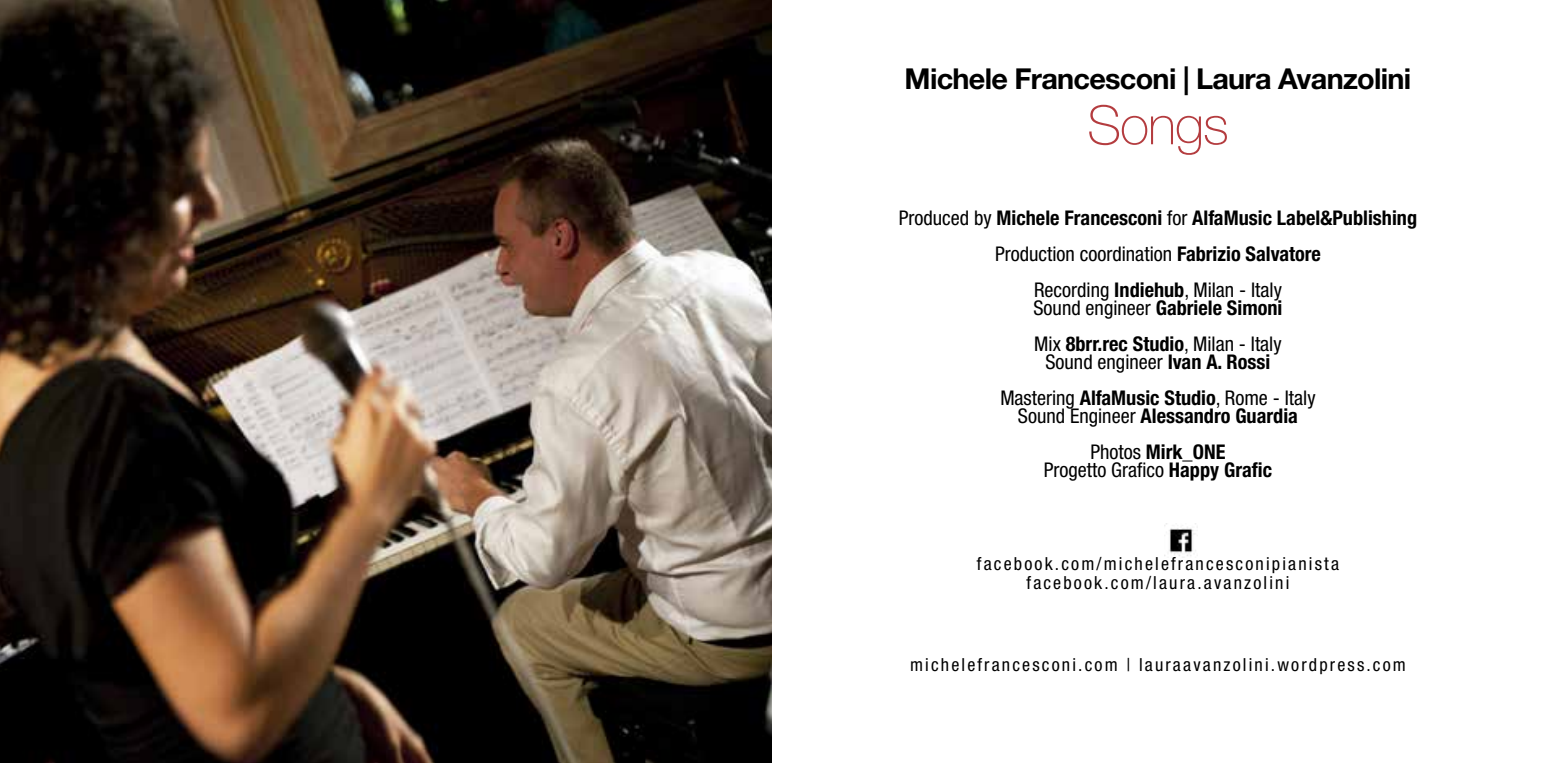
<style>
.page{position:relative;width:1544px;height:763px;background:#fff}
.page>*{position:absolute;margin:0;border:0;box-sizing:border-box;transform-origin:0 0}
.t1{font:100 54px "Helvetica Neue LT Std";letter-spacing:-.02em;color:#b43c3f}
.t2{font:700 28.8px "Helvetica Neue LT Std";letter-spacing:-.025em;color:#000}
.t3{font:700 condensed 20.25px/36px "Helvetica Neue LT Std";color:#000;text-align:center}
.t4{font:condensed 20.25px/36px "Helvetica Neue LT Std";color:#000}
.t5{font:condensed 18px/18.9px "Helvetica Neue LT Std";letter-spacing:.12em;color:#000;text-align:center}
.s1{font-weight:400}
.s2{font-weight:700}
</style>
<div class="page">
<img style="left:1164px;top:523px;width:32px;height:33px">
<img style="left:0;top:0;width:772px;height:762px">
<h2 class="t2" style="left:904px;top:61px;width:508px">Michele Francesconi | Laura Avanzolini</h2>
<h1 class="t1" style="left:1087px;top:94px;width:143px">Songs</h1>
<p class="t3" style="left:899px;top:199px;width:520px"><span class="s1">Produced by</span> Michele Francesconi <span class="s1">for</span> AlfaMusic Label&amp;Publishing<br><span class="s1">Production coordination</span> Fabrizio Salvatore<br><span class="s1">Recording</span> Indiehub<span class="s1">, Milan - Italy</span></p>
<p class="t4" style="left:1033px;top:290px;width:250px">Sound engineer <span class="s2">Gabriele Simoni<br></span>Mix <span class="s2">8brr.rec Studio</span>, Milan - Italy</p>
<p class="t4" style="left:1000px;top:344px;width:317px;text-align:center">Sound engineer <span class="s2">Ivan A. Rossi<br></span>Mastering <span class="s2">AlfaMusic Studio</span>, Rome - Italy</p>
<p class="t3" style="left:1018px;top:397px;width:281px"><span class="s1">Sound Engineer</span> Alessandro Guardia<br><span class="s1">Photos</span> Mirk_ONE</p>
<p class="t4" style="left:1043px;top:452px;width:230px">Progetto Grafico <span class="s2">Happy Grafic</span></p>
<p class="t5" style="left:977px;top:554px;width:363px">facebook.com/michelefrancesconipianista facebook.com/laura.avanzolini</p>
<p class="t5" style="left:910px;top:654px;width:497px">michelefrancesconi.com | lauraavanzolini.wordpress.com</p>
</div>
